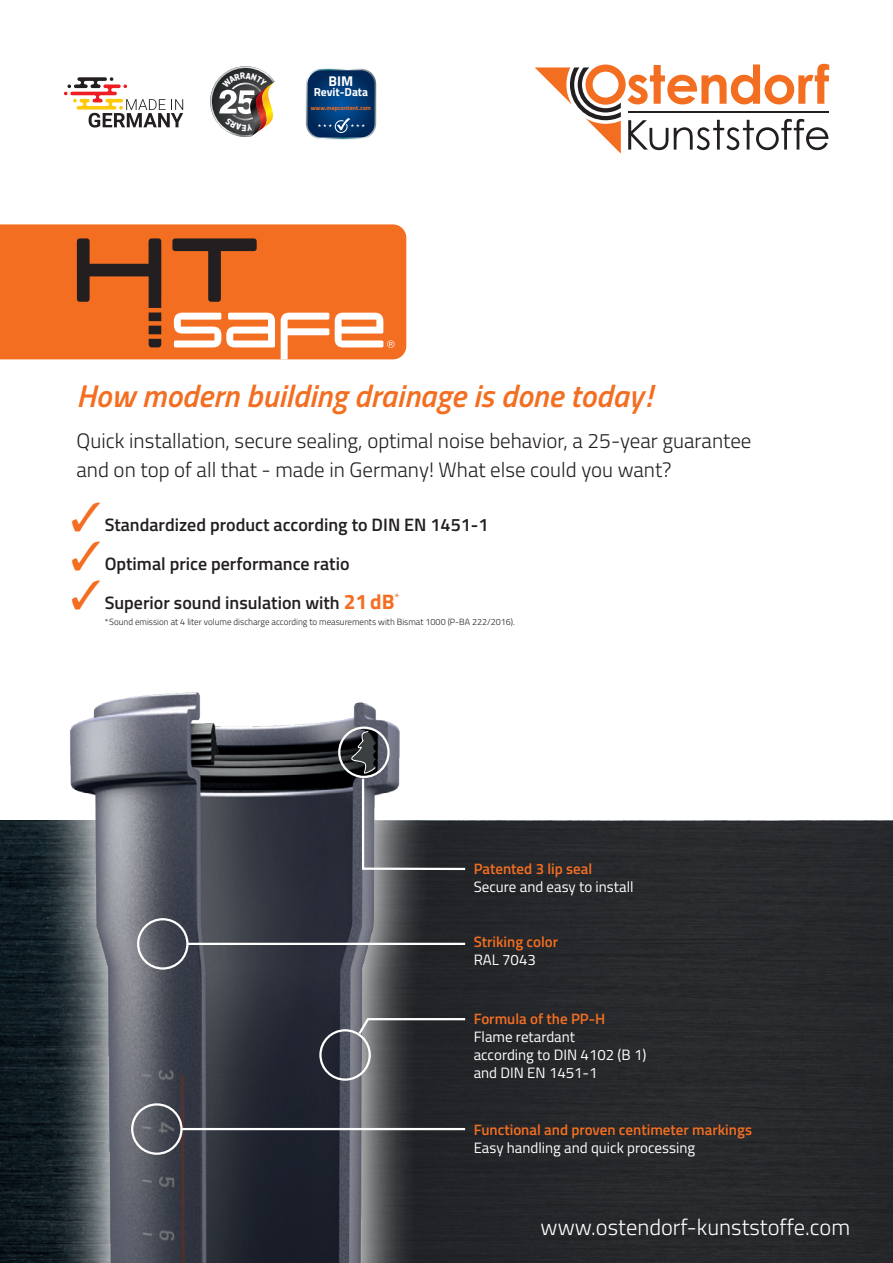
<style>
.page{position:relative;width:893px;height:1263px;background:#fff}
.page>*{position:absolute;margin:0;border:0;box-sizing:border-box;transform-origin:0 0}
.t1{font:italic 600 31.5px "Titillium";color:#f36e21}
.t2{font:300 22.5px "Titillium";color:#fff}
.t3{font:300 20.85px/29.5px "Titillium";color:#231f20}
.t4{font:600 18px "Titillium";color:#231f20}
.t5{font:15px/18px "Titillium";color:#fff}
.t6{font:600 15px "Titillium";color:#f36e21}
.t7{font:700 14.1px "Titillium";color:#fff}
.t8{font:700 11.7px "Titillium";color:#fff}
.t9{font:300 9px "Titillium";color:#231f20}
.t10{font:700 6.15px "Titillium";color:#f36e21}
.s1{color:#f36e21}
.s2{font-weight:700;font-size:21px;color:#f36e21}
</style>
<div class="page">
<div style="left:330px;top:821px;width:563px;height:442px;background:#27282b"></div>
<svg style="left:13px;top:820px;width:442px;height:443px"></svg>
<img style="left:31px;top:692px;width:388px;height:571px">
<div style="left:338px;top:726px;width:52px;height:52px;border:2px solid #fff;border-radius:50%"></div>
<svg style="left:348px;top:731px;width:119px;height:140px"></svg>
<svg style="left:356px;top:1017px;width:110px;height:20px"></svg>
<div style="left:319px;top:1029px;width:52px;height:52px;border:2px solid #fff;border-radius:50%"></div>
<div style="left:137px;top:918px;width:52px;height:51px;border:2px solid #fff;border-radius:50%"></div>
<hr style="left:187px;top:943px;width:278px;height:2px;background:#fff">
<div style="left:131px;top:1103px;width:52px;height:52px;border:2px solid #fff;border-radius:50%"></div>
<hr style="left:181px;top:1128px;width:284px;height:2px;background:#fff">
<div style="left:0;top:224px;width:407px;height:136px;background:#f36e21"></div>
<svg style="left:174px;top:313px;width:101px;height:34px"></svg>
<svg style="left:281px;top:313px;width:48px;height:46px"></svg>
<svg style="left:77px;top:238px;width:84px;height:109px"></svg>
<svg style="left:172px;top:238px;width:85px;height:64px"></svg>
<svg style="left:335px;top:313px;width:60px;height:35px"></svg>
<svg style="left:535px;top:64px;width:294px;height:90px"></svg>
<svg style="left:64px;top:77px;width:119px;height:51px"></svg>
<svg style="left:306px;top:69px;width:70px;height:70px"></svg>
<svg style="left:210px;top:66px;width:65px;height:71px"></svg>
<p class="t7" style="left:329px;top:70px;width:26px">BIM</p>
<p class="t8" style="left:314px;top:83px;width:56px">Revit-Data</p>
<p class="t10" style="left:311px;top:103px;width:62px">www.mepcontent.com</p>
<h1 class="t1" style="left:77px;top:372px;width:577px">How modern building drainage is done today!</h1>
<p class="t3" style="left:77px;top:424px;width:676px">Quick installation, secure sealing, optimal noise behavior, a 25-year guarantee and on top of all that - made in Germany! What else could you want?</p>
<p class="t4" style="left:71px;top:511px;width:419px"><span class="s1">✓</span> Standardized product according to DIN EN 1451-1</p>
<p class="t4" style="left:71px;top:550px;width:280px"><span class="s1">✓</span> Optimal price performance ratio</p>
<p class="t4" style="left:71px;top:589px;width:330px"><span class="s1">✓</span> Superior sound insulation with <span class="s2">21 dB</span><sup>*</sup></p>
<p class="t9" style="left:105px;top:615px;width:412px">*Sound emission at 4 liter volume discharge according to measurements with Bismat 1000 (P-BA 222/2016).</p>
<p class="t6" style="left:474px;top:857px;width:120px">Patented 3 lip seal</p>
<p class="t5" style="left:474px;top:877px;width:161px">Secure and easy to install</p>
<p class="t6" style="left:474px;top:931px;width:86px">Striking color</p>
<p class="t5" style="left:474px;top:950px;width:64px">RAL 7043</p>
<p class="t6" style="left:474px;top:1007px;width:133px">Formula of the PP-H</p>
<p class="t5" style="left:474px;top:1027px;width:174px">Flame retardant<br>according to DIN 4102 (B 1) and DIN EN 1451-1</p>
<p class="t6" style="left:474px;top:1118px;width:280px">Functional and proven centimeter markings</p>
<p class="t5" style="left:474px;top:1138px;width:223px">Easy handling and quick processing</p>
<p class="t2" style="left:541px;top:1211px;width:311px">www.ostendorf-kunststoffe.com</p>
</div>
